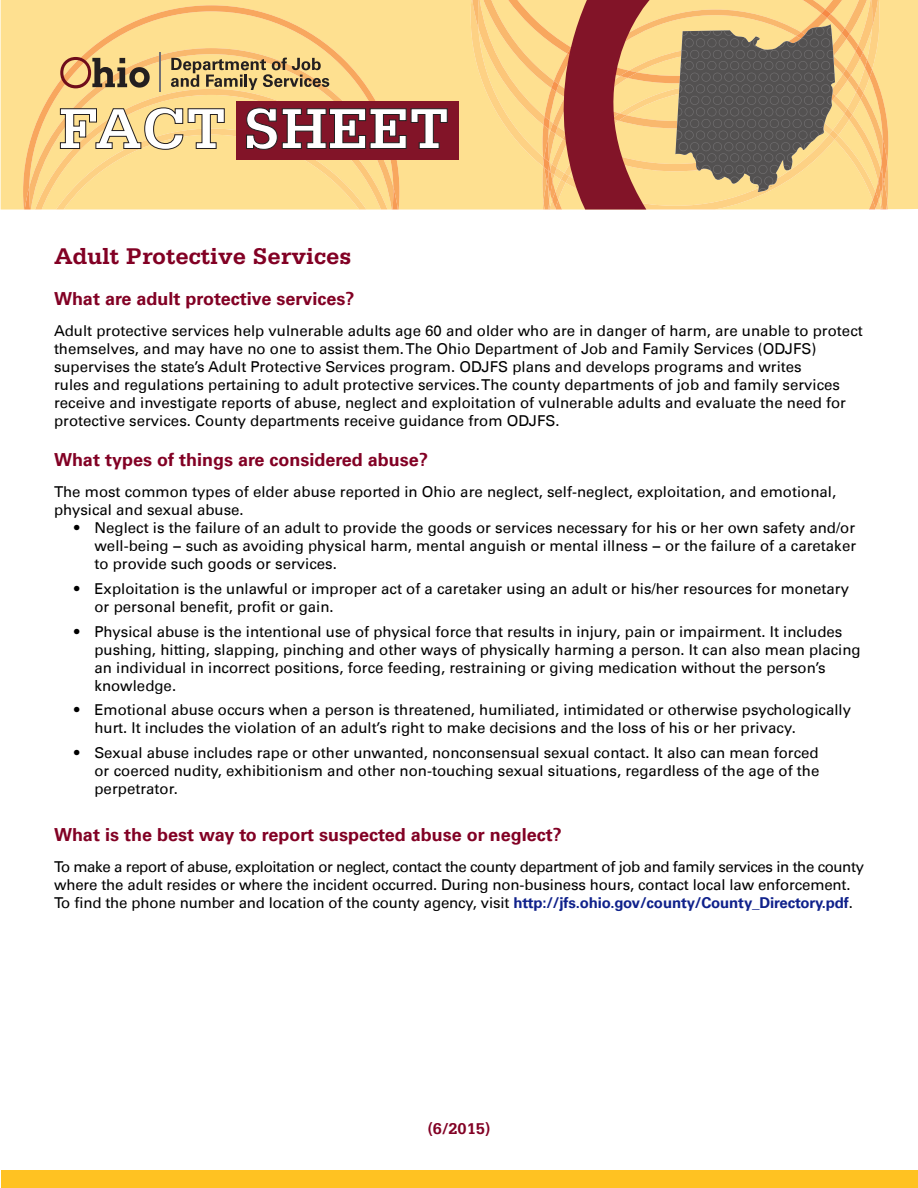
<style>
.page{position:relative;width:918px;height:1188px;background:#fff}
.page>*{position:absolute;margin:0;border:0;box-sizing:border-box;transform-origin:0 0}
.t1{font:700 24px "Serifa Std";color:#820024}
.t2{font:700 18px "Univers LT";color:#820024}
.t3{font:700 16.5px "Serifa Std";color:#820024}
.t4{font:15px/18px "Univers LT";color:#000}
.s1{font-weight:700;color:#0f218b}
</style>
<div class="page">
<div style="left:1px;top:1170px;width:917px;height:18px;background:#ffc222"></div>
<div style="left:1px;top:0;width:917px;height:210px;background:#fee090"></div>
<svg style="left:23px;top:5px;width:376px;height:205px;background:#fdda8b"></svg>
<svg style="left:29px;top:48px;width:364px;height:9px;background:#fcd688"></svg>
<hr style="left:159px;top:53px;width:2px;height:39px;background:#717074">
<svg style="left:472px;top:0;width:416px;height:210px;background:#c7a071"></svg>
<div style="left:237px;top:101px;width:222px;height:58px;background:#821428"></div>
<svg style="left:25px;top:57px;width:423px;height:153px;background:#dfb983"></svg>
<h1 class="t1" style="left:54px;top:242px;width:299px">Adult Protective Services</h1>
<p class="t2" style="left:54px;top:288px;width:302px">What are adult protective services?</p>
<p class="t4" style="left:54px;top:322px;width:810px">Adult protective services help vulnerable adults age 60 and older who are in danger of harm, are unable to protect themselves, and may have no one to assist them. The Ohio Department of Job and Family Services (ODJFS) supervises the state’s Adult Protective Services program. ODJFS plans and develops programs and writes<br>rules and regulations pertaining to adult protective services. The county departments of job and family services receive and investigate reports of abuse, neglect and exploitation of vulnerable adults and evaluate the need for protective services. County departments receive guidance from ODJFS.</p>
<p class="t2" style="left:54px;top:449px;width:376px">What types of things are considered abuse?</p>
<p class="t4" style="left:54px;top:483px;width:784px">The most common types of elder abuse reported in Ohio are neglect, self-neglect, exploitation, and emotional, physical and sexual abuse.</p>
<p class="t4" style="left:94px;top:519px;width:763px;text-align:justify;text-indent:-20px">• Neglect is the failure of an adult to provide the goods or services necessary for his or her own safety and/or well-being − such as avoiding physical harm, mental anguish or mental illness − or the failure of a caretaker to provide such goods or services.</p>
<p class="t4" style="left:94px;top:580px;width:756px;text-indent:-20px">• Exploitation is the unlawful or improper act of a caretaker using an adult or his/her resources for monetary or personal benefit, profit or gain.</p>
<p class="t4" style="left:94px;top:622px;width:768px;text-indent:-20px">• Physical abuse is the intentional use of physical force that results in injury, pain or impairment. It includes pushing, hitting, slapping, pinching and other ways of physically harming a person. It can also mean placing an individual in incorrect positions, force feeding, restraining or giving medication without the person’s knowledge.</p>
<p class="t4" style="left:94px;top:701px;width:758px;text-indent:-20px">• Emotional abuse occurs when a person is threatened, humiliated, intimidated or otherwise psychologically hurt. It includes the violation of an adult’s right to make decisions and the loss of his or her privacy.</p>
<p class="t4" style="left:94px;top:744px;width:726px;text-align:justify;text-indent:-20px">• Sexual abuse includes rape or other unwanted, nonconsensual sexual contact. It also can mean forced or coerced nudity, exhibitionism and other non-touching sexual situations, regardless of the age of the perpetrator.</p>
<p class="t2" style="left:54px;top:824px;width:509px">What is the best way to report suspected abuse or neglect?</p>
<p class="t4" style="left:54px;top:858px;width:812px">To make a report of abuse, exploitation or neglect, contact the county department of job and family services in the county where the adult resides or where the incident occurred. During non-business hours, contact local law enforcement.<br>To find the phone number and location of the county agency, visit <span class="s1">http://jfs.ohio.gov/county/County_Directory.pdf</span>.</p>
<p class="t3" style="left:427px;top:1119px;width:65px">(6/2015)</p>
</div>
